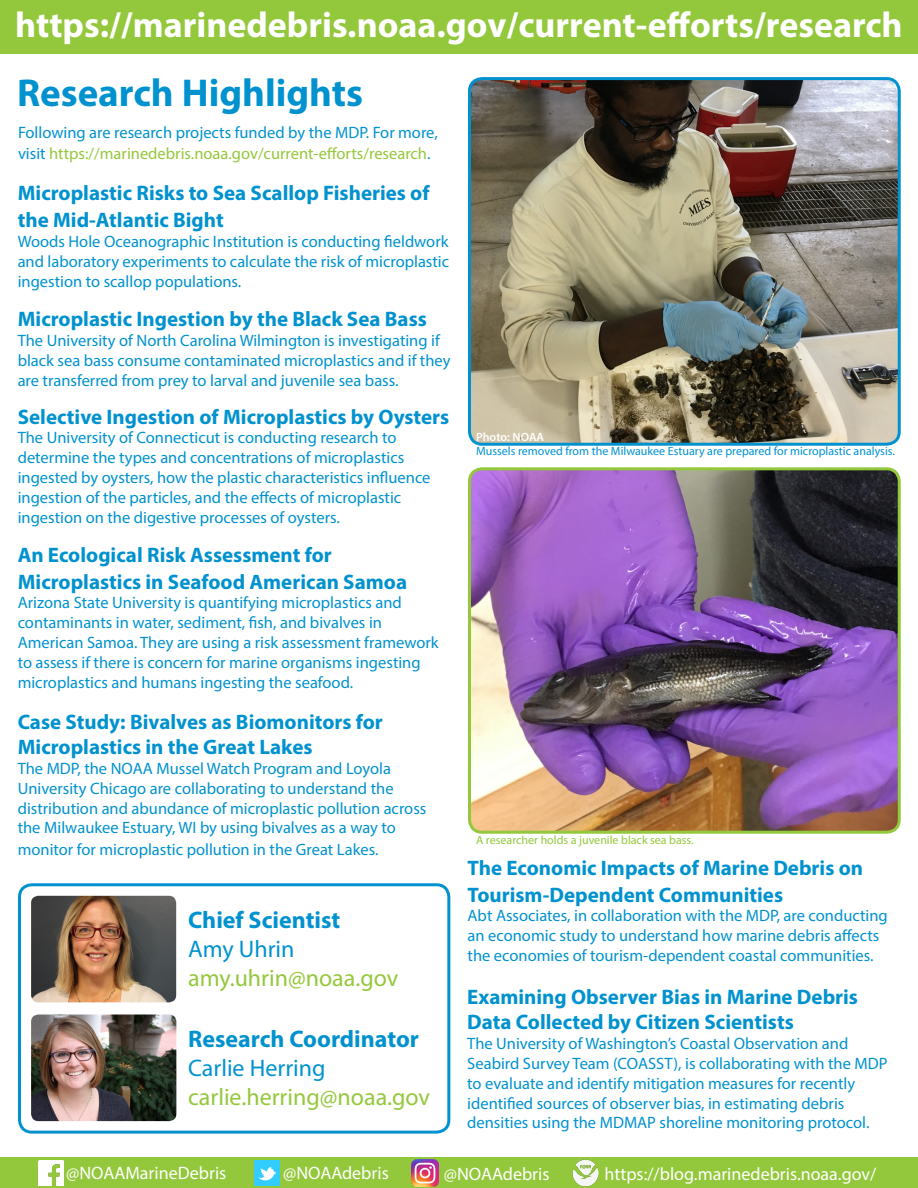
<style>
.page{position:relative;width:918px;height:1188px;background:#fff}
.page>*{position:absolute;margin:0;border:0;box-sizing:border-box;transform-origin:0 0}
.t1{font:700 39px "Myriad Pro";color:#0092cf}
.t2{font:700 36px "Myriad Pro";color:#fff}
.t3{font:24px "Myriad Pro";color:#94c83c}
.t4{font:700 24px "Myriad Pro";color:#0092cf}
.t5{font:24px "Myriad Pro";color:#0092cf}
.t6{font:700 21px/27px "Myriad Pro";color:#0092cf}
.t7{font:18px "Myriad Pro";color:#fff}
.t8{font:16.5px/19.8px "Myriad Pro";color:#0092cf}
.t9{font:12px "Myriad Pro";color:#0092cf}
.t10{font:12px "Myriad Pro";color:#94c83c}
.t11{font:600 12px "Myriad Pro";color:#fff}
.s1{color:#94c83c}
</style>
<div class="page">
<div style="left:0;top:0;width:918px;height:53px;background:#94c83c"></div>
<div style="left:0;top:1157px;width:918px;height:31px;background:#94c83c"></div>
<img style="left:472px;top:81px;width:425px;height:361px">
<img style="left:472px;top:471px;width:425px;height:359px">
<img style="left:31px;top:896px;width:145px;height:106px">
<img style="left:31px;top:1015px;width:145px;height:106px">
<img style="left:38px;top:1161px;width:25px;height:25px">
<img style="left:255px;top:1161px;width:25px;height:25px">
<img style="left:411px;top:1160px;width:27px;height:26px">
<img style="left:572px;top:1160px;width:27px;height:26px">
<div style="left:18px;top:883px;width:432px;height:251px;border:3px solid #0092cf;border-radius:12px"></div>
<div style="left:468px;top:77px;width:433px;height:369px;border:3px solid #0092cf;border-radius:13px"></div>
<div style="left:468px;top:467px;width:433px;height:367px;border:3px solid #94c83c;border-radius:13px"></div>
<p class="t2" style="left:15px;top:1px;width:889px">https://marinedebris.noaa.gov/current-efforts/research</p>
<p class="t1" style="left:17px;top:68px;width:348px">Research Highlights</p>
<p class="t8" style="left:18px;top:122px;width:421px;line-height:21px">Following are research projects funded by the MDP. For more, visit <span class="s1">https://marinedebris.noaa.gov/current-efforts/research</span>.</p>
<p class="t6" style="left:18px;top:179px;width:413px">Microplastic Risks to Sea Scallop Fisheries of the Mid-Atlantic Bight</p>
<p class="t8" style="left:18px;top:231px;width:433px;text-align:justify">Woods Hole Oceanographic Institution is conducting fieldwork and laboratory experiments to calculate the risk of microplastic ingestion to scallop populations.</p>
<p class="t6" style="left:18px;top:305px;width:411px">Microplastic Ingestion by the Black Sea Bass</p>
<p class="t8" style="left:18px;top:330px;width:434px">The University of North Carolina Wilmington is investigating if black sea bass consume contaminated microplastics and if they are transferred from prey to larval and juvenile sea bass.</p>
<p class="t6" style="left:18px;top:402px;width:433px">Selective Ingestion of Microplastics by Oysters</p>
<p class="t8" style="left:18px;top:428px;width:414px">The University of Connecticut is conducting research to determine the types and concentrations of microplastics ingested by oysters, how the plastic characteristics influence ingestion of the particles, and the effects of microplastic ingestion on the digestive processes of oysters.</p>
<p class="t6" style="left:18px;top:540px;width:391px">An Ecological Risk Assessment for<br>Microplastics in Seafood American Samoa</p>
<p class="t8" style="left:18px;top:593px;width:422px">Arizona State University is quantifying microplastics and contaminants in water, sediment, fish, and bivalves in American Samoa. They are using a risk assessment framework to assess if there is concern for marine organisms ingesting microplastics and humans ingesting the seafood.</p>
<p class="t6" style="left:18px;top:709px;width:367px;line-height:25.2px">Case Study: Bivalves as Biomonitors for<br>Microplastics in the Great Lakes</p>
<p class="t8" style="left:18px;top:758px;width:410px">The MDP, the NOAA Mussel Watch Program and Loyola University Chicago are collaborating to understand the distribution and abundance of microplastic pollution across the Milwaukee Estuary, WI by using bivalves as a way to</p>
<p class="t8" style="left:18px;top:839px;width:362px">monitor for microplastic pollution in the Great Lakes.</p>
<p class="t6" style="left:468px;top:853px;width:397px">The Economic Impacts of Marine Debris on<br>Tourism-Dependent Communities</p>
<p class="t8" style="left:468px;top:906px;width:422px">Abt Associates, in collaboration with the MDP, are conducting an economic study to understand how marine debris affects the economies of tourism-dependent coastal communities.</p>
<p class="t6" style="left:467px;top:984px;width:392px;line-height:25.2px">Examining Observer Bias in Marine Debris<br>Data Collected by Citizen Scientists</p>
<p class="t8" style="left:467px;top:1033px;width:422px">The University of Washington’s Coastal Observation and Seabird Survey Team (COASST), is collaborating with the MDP to evaluate and identify mitigation measures for recently identified sources of observer bias, in estimating debris densities using the MDMAP shoreline monitoring protocol.</p>
<p class="t7" style="left:66px;top:1162px;width:162px">@NOAAMarineDebris</p>
<p class="t11" style="left:476px;top:429px;width:70px">Photo: NOAA</p>
<p class="t9" style="left:476px;top:444px;width:420px">Mussels removed from the Milwaukee Estuary are prepared for microplastic analysis.</p>
<p class="t10" style="left:476px;top:833px;width:219px">A researcher holds a juvenile black sea bass.</p>
<p class="t4" style="left:188px;top:905px;width:154px">Chief Scientist</p>
<p class="t5" style="left:188px;top:934px;width:108px">Amy Uhrin</p>
<p class="t3" style="left:188px;top:963px;width:212px">amy.uhrin@noaa.gov</p>
<p class="t4" style="left:188px;top:1023px;width:232px">Research Coordinator</p>
<p class="t5" style="left:188px;top:1053px;width:139px">Carlie Herring</p>
<p class="t3" style="left:188px;top:1082px;width:244px">carlie.herring@noaa.gov</p>
<p class="t7" style="left:283px;top:1162px;width:107px">@NOAAdebris</p>
<p class="t7" style="left:444px;top:1162px;width:107px">@NOAAdebris</p>
<p class="t7" style="left:605px;top:1162px;width:273px">https://blog.marinedebris.noaa.gov/</p>
</div>
